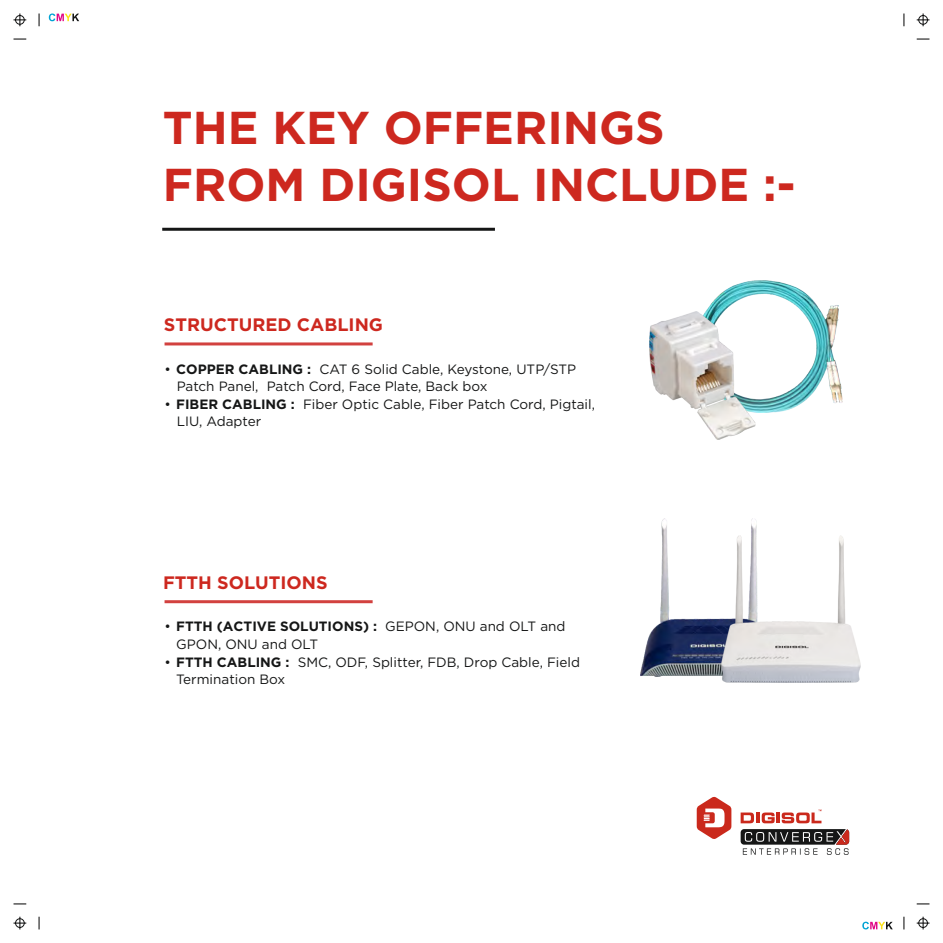
<style>
.page{position:relative;width:943px;height:943px;background:#fff}
.page>*{position:absolute;margin:0;border:0;box-sizing:border-box;transform-origin:0 0}
.t1{font:700 46.05px/57.6px "Gotham";color:#cd281f}
.t2{font:700 18px "Gotham";color:#cd281f}
.t3{font:13.5px/17.5px "Gotham";color:#151616}
.s1{font-weight:700}
</style>
<div class="page">
<svg style="left:39px;top:13px;width:1px;height:13px"></svg>
<svg style="left:14px;top:39px;width:12px;height:1px"></svg>
<svg style="left:903px;top:13px;width:1px;height:13px"></svg>
<svg style="left:916px;top:39px;width:13px;height:1px"></svg>
<svg style="left:39px;top:916px;width:1px;height:13px"></svg>
<svg style="left:14px;top:903px;width:12px;height:1px"></svg>
<svg style="left:903px;top:916px;width:1px;height:13px"></svg>
<svg style="left:916px;top:903px;width:13px;height:1px"></svg>
<svg style="left:49px;top:13px;width:30px;height:8px"></svg>
<svg style="left:862px;top:921px;width:30px;height:8px"></svg>
<svg style="left:14px;top:13px;width:12px;height:13px"></svg>
<svg style="left:916px;top:13px;width:13px;height:13px"></svg>
<svg style="left:14px;top:916px;width:12px;height:13px"></svg>
<svg style="left:916px;top:916px;width:13px;height:13px"></svg>
<hr style="left:164px;top:342px;width:208px;height:3px;background:#d2413f">
<hr style="left:164px;top:600px;width:208px;height:3px;background:#d2413f">
<hr style="left:162px;top:228px;width:332px;height:3px;background:#151616">
<svg style="left:696px;top:796px;width:35px;height:43px"></svg>
<svg style="left:740px;top:809px;width:81px;height:13px"></svg>
<svg style="left:740px;top:829px;width:108px;height:25px"></svg>
<img style="left:640px;top:518px;width:117px;height:158px">
<img style="left:720px;top:534px;width:140px;height:148px">
<img style="left:706px;top:281px;width:135px;height:131px">
<img style="left:649px;top:311px;width:106px;height:128px">
<h1 class="t1" style="left:163px;top:101px;width:633px">THE KEY OFFERINGS<br>FROM DIGISOL INCLUDE :-</h1>
<h2 class="t2" style="left:164px;top:318px;width:220px">STRUCTURED CABLING</h2>
<p class="t3" style="left:177px;top:361px;width:401px;text-indent:-12px">• <span class="s1">COPPER CABLING :</span> CAT 6 Solid Cable, Keystone, UTP/STP<br>Patch Panel, Patch Cord, Face Plate, Back box</p>
<p class="t3" style="left:177px;top:396px;width:419px;text-indent:-12px">• <span class="s1">FIBER CABLING :</span> Fiber Optic Cable, Fiber Patch Cord, Pigtail,<br>LIU, Adapter</p>
<h2 class="t2" style="left:163px;top:575px;width:166px">FTTH SOLUTIONS</h2>
<p class="t3" style="left:176px;top:618px;width:390px;text-indent:-12px">• <span class="s1">FTTH (ACTIVE SOLUTIONS) :</span> GEPON, ONU and OLT and<br>GPON, ONU and OLT</p>
<p class="t3" style="left:176px;top:653px;width:405px;text-indent:-12px">• <span class="s1">FTTH CABLING :</span> SMC, ODF, Splitter, FDB, Drop Cable, Field<br>Termination Box</p>
</div>
